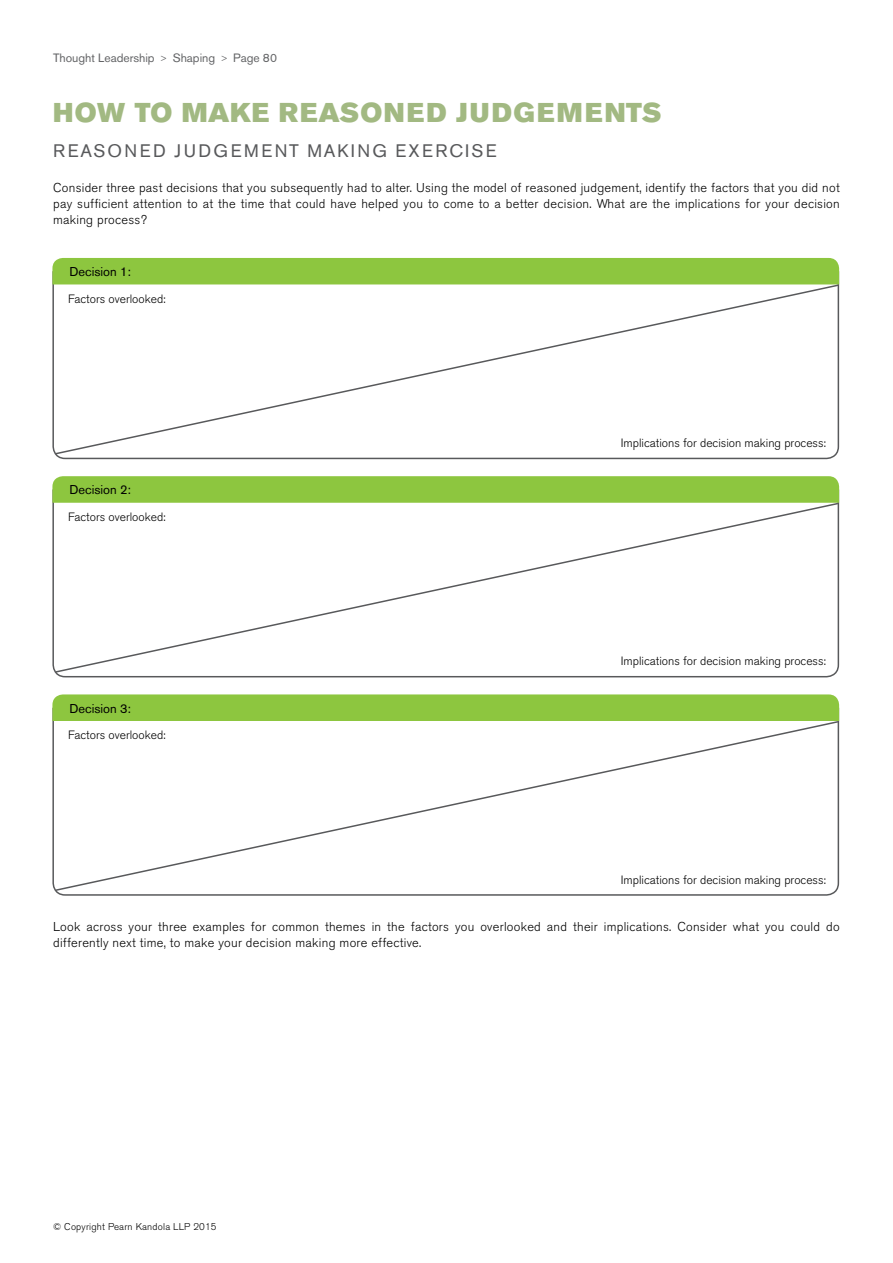
<style>
.page{position:relative;width:893px;height:1263px;background:#fff}
.page>*{position:absolute;margin:0;border:0;box-sizing:border-box;transform-origin:0 0}
.t1{font:27px "Akzidenz Grotesk BE Super";letter-spacing:.05em;color:#a2b982}
.t2{font:18px "Akzidenz Grotesk BE";letter-spacing:.12em;color:#58595b}
.t3{font:300 12.75px/16.2px "Akzidenz Grotesk BE";letter-spacing:.02em;color:#000;text-align:justify}
.t4{font:12.75px "Akzidenz Grotesk BE";color:#000}
.t5{font:300 12px "Akzidenz Grotesk BE";color:#000}
.t6{font:12px "Akzidenz Grotesk BE";color:#636466}
.t7{font:300 9.75px "Akzidenz Grotesk BE";letter-spacing:.02em;color:#000}
.s1{font-size:7.5px}
</style>
<div class="page">
<svg style="left:52px;top:270px;width:788px;height:190px"></svg>
<div style="left:52px;top:258px;width:787px;height:26px;background:#8dc63f"></div>
<svg style="left:54px;top:283px;width:786px;height:172px"></svg>
<svg style="left:52px;top:489px;width:788px;height:189px"></svg>
<div style="left:52px;top:476px;width:787px;height:27px;background:#8dc63f"></div>
<svg style="left:54px;top:502px;width:786px;height:172px"></svg>
<svg style="left:52px;top:707px;width:788px;height:189px"></svg>
<div style="left:52px;top:694px;width:787px;height:27px;background:#8dc63f"></div>
<svg style="left:54px;top:720px;width:786px;height:172px"></svg>
<p class="t6" style="left:53px;top:51px;width:226px">Thought Leadership <span class="s1">&gt;</span> Shaping <span class="s1">&gt;</span> Page 80</p>
<h1 class="t1" style="left:53px;top:97px;width:507px">HOW TO MAKE REASONED JUDGEME</h1>
<h1 class="t1" style="left:605px;top:97px;width:58px">NTS</h1>
<h2 class="t2" style="left:53px;top:140px;width:445px">Reasoned judgement making exercise</h2>
<p class="t3" style="left:53px;top:179px;width:788px">Consider three past decisions that you subsequently had to alter. Using the model of reasoned judgement, identify the factors that you did not pay sufficient attention to at the time that could have helped you to come to a better decision. What are the implications for your decision making process?</p>
<p class="t4" style="left:69px;top:264px;width:63px">Decision 1:</p>
<p class="t5" style="left:68px;top:292px;width:99px">Factors overlooked:</p>
<p class="t4" style="left:69px;top:482px;width:63px">Decision 2:</p>
<p class="t5" style="left:68px;top:510px;width:99px">Factors overlooked:</p>
<p class="t4" style="left:69px;top:700px;width:63px">Decision 3:</p>
<p class="t5" style="left:68px;top:728px;width:99px">Factors overlooked:</p>
<p class="t5" style="left:621px;top:436px;width:207px">Implications for decision making process:</p>
<p class="t5" style="left:621px;top:655px;width:207px">Implications for decision making process:</p>
<p class="t5" style="left:621px;top:873px;width:207px">Implications for decision making process:</p>
<p class="t3" style="left:53px;top:918px;width:788px">Look across your three examples for common themes in the factors you overlooked and their implications. Consider what you could do differently next time, to make your decision making more effective.</p>
<p class="t7" style="left:53px;top:1221px;width:165px">© Copyright Pearn Kandola LLP 2015</p>
</div>
